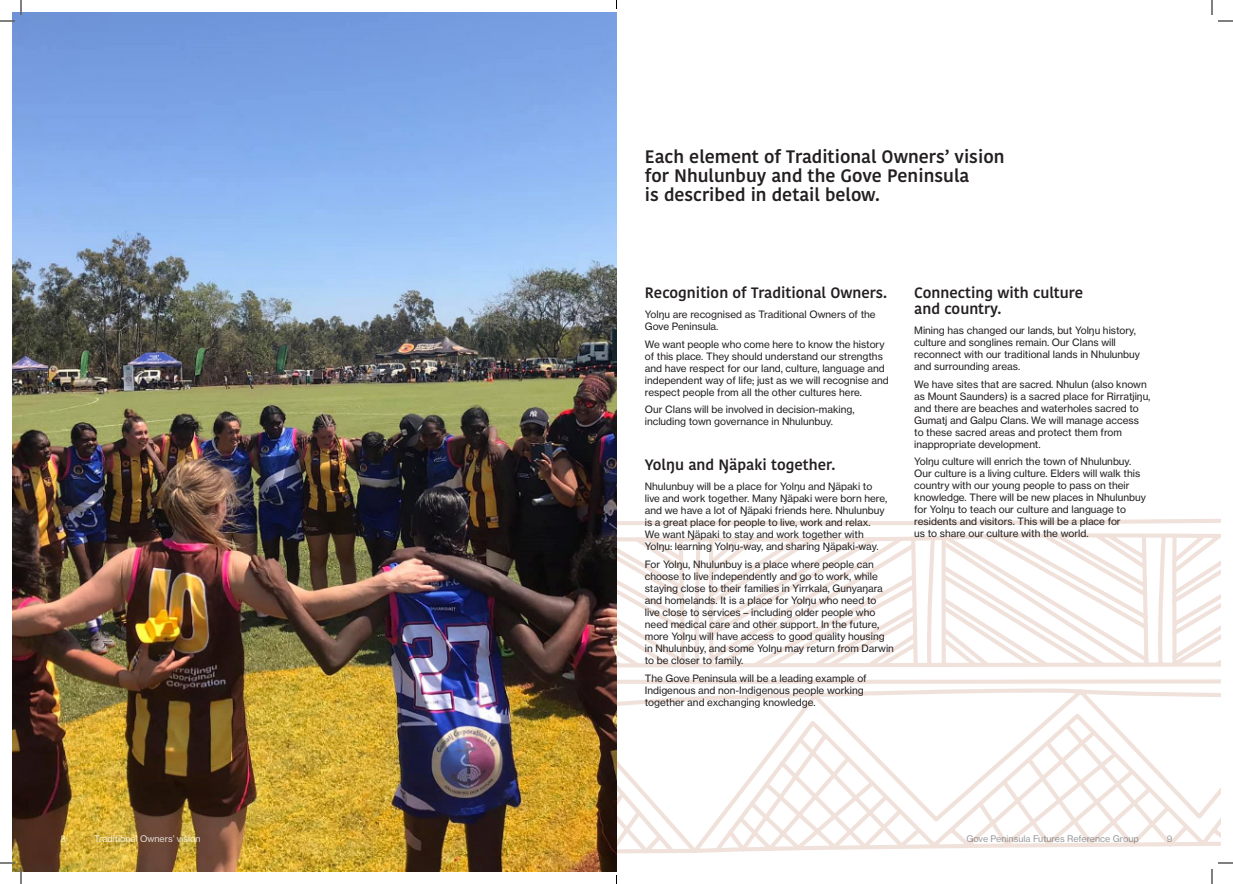
<style>
.page{position:relative;width:1233px;height:884px;background:#fff}
.page>*{position:absolute;margin:0;border:0;box-sizing:border-box;transform-origin:0 0}
.Header_Page___Koh_18{font:600 18px/19px "Kohinoor Devanagari";color:#231f20}
.Second_Header___Koh{font:600 15px/16px "Kohinoor Devanagari";color:#231f20}
.Body___Neue_10pt{font:10px/12px "N Haas Grotesk TX Pro 55 Rg";color:#231f20}
.t1{font:9px "N Haas Grotesk TX Pro 55 Rg";color:#808285}
.t2{font:9px "N Haas Grotesk TX Pro 55 Rg";color:#fff}
</style>
<div class="page">
<svg style="left:616px;top:516px;width:604px;height:346px"></svg>
<img style="left:12px;top:12px;width:604px;height:859px">
<svg style="left:1218px;top:20px;width:15px;height:2px"></svg>
<svg style="left:1218px;top:862px;width:15px;height:2px"></svg>
<svg style="left:0;top:0;width:22px;height:22px"></svg>
<svg style="left:0;top:862px;width:22px;height:22px"></svg>
<svg style="left:1211px;top:0;width:1px;height:15px"></svg>
<svg style="left:1211px;top:869px;width:1px;height:15px"></svg>
<p class="Header_Page___Koh_18" style="left:645px;top:147px;width:361px">Each element of Traditional Owners’ vision for Nhulunbuy and the Gove Peninsula<br>is described in detail below.</p>
<p class="Second_Header___Koh" style="left:645px;top:284px;width:244px">Recognition of Traditional Owners.</p>
<p class="Body___Neue_10pt" style="left:645px;top:308px;width:232px">Yolŋu are recognised as Traditional Owners of the<br>Gove Peninsula.</p>
<p class="Body___Neue_10pt" style="left:645px;top:338px;width:245px">We want people who come here to know the history of this place. They should understand our strengths and have respect for our land, culture, language and independent way of life; just as we will recognise and respect people from all the other cultures here.</p>
<p class="Body___Neue_10pt" style="left:645px;top:404px;width:211px">Our Clans will be involved in decision-making, including town governance in Nhulunbuy.</p>
<p class="Second_Header___Koh" style="left:645px;top:457px;width:192px">Yolŋu and Ŋäpaki together.</p>
<p class="Body___Neue_10pt" style="left:645px;top:481px;width:244px">Nhulunbuy will be a place for Yolŋu and Ŋäpaki to live and work together. Many Ŋäpaki were born here, and we have a lot of Ŋäpaki friends here. Nhulunbuy is a great place for people to live, work and relax.<br>We want Ŋäpaki to stay and work together with Yolŋu: learning Yolŋu-way, and sharing Ŋäpaki-way.</p>
<p class="Body___Neue_10pt" style="left:645px;top:558px;width:251px">For Yolŋu, Nhulunbuy is a place where people can choose to live independently and go to work, while staying close to their families in Yirrkala, Gunyaŋara and homelands. It is a place for Yolŋu who need to live close to services – including older people who need medical care and other support. In the future, more Yolŋu will have access to good quality housing in Nhulunbuy, and some Yolŋu may return from Darwin to be closer to family.</p>
<p class="Body___Neue_10pt" style="left:645px;top:672px;width:223px">The Gove Peninsula will be a leading example of<br>Indigenous and non-Indigenous people working together and exchanging knowledge.</p>
<p class="Second_Header___Koh" style="left:914px;top:284px;width:170px">Connecting with culture and country.</p>
<p class="Body___Neue_10pt" style="left:914px;top:324px;width:227px">Mining has changed our lands, but Yolŋu history, culture and songlines remain. Our Clans will reconnect with our traditional lands in Nhulunbuy and surrounding areas.</p>
<p class="Body___Neue_10pt" style="left:914px;top:378px;width:238px">We have sites that are sacred. Nhulun (also known as Mount Saunders) is a sacred place for Rirratjiŋu, and there are beaches and waterholes sacred to Gumatj and Galpu Clans. We will manage access to these sacred areas and protect them from inappropriate development.</p>
<p class="Body___Neue_10pt" style="left:914px;top:456px;width:233px">Yolŋu culture will enrich the town of Nhulunbuy.<br>Our culture is a living culture. Elders will walk this country with our young people to pass on their knowledge. There will be new places in Nhulunbuy for Yolŋu to teach our culture and language to residents and visitors. This will be a place for<br>us to share our culture with the world.</p>
<p class="t2" style="left:61px;top:833px;width:7px">8</p>
<p class="t2" style="left:94px;top:833px;width:108px">Traditional Owners’ vision</p>
<p class="t1" style="left:966px;top:833px;width:174px">Gove Peninsula Futures Reference Group</p>
<p class="t1" style="left:1166px;top:833px;width:7px">9</p>
</div>
